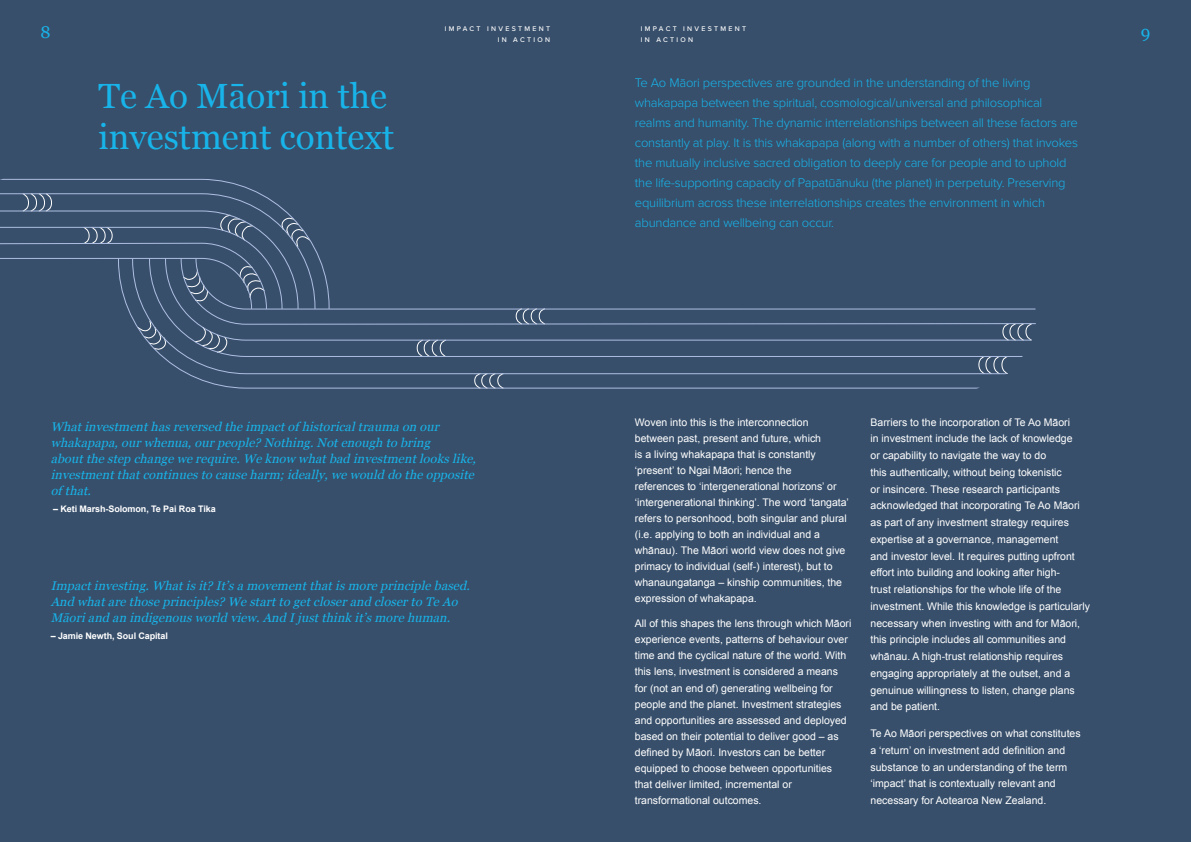
<style>
.page{position:relative;width:1191px;height:842px;background:#374f6b}
.page>*{position:absolute;margin:0;border:0;box-sizing:border-box;transform-origin:0 0}
.t1{font:35px/41px "Georgia";color:#18b4e9}
.t2{font:17px "Georgia";color:#18b4e9}
.t3{font:300 13px/20px "Proxima Nova";letter-spacing:-.015em;color:#18b4e9}
.t4{font:italic 12.5px/16px "Georgia";color:#18b4e9}
.t5{font:10.5px/16px "Arial";color:#fff}
.t6{font:700 9px "Arial";letter-spacing:-.01em;color:#fff}
.t7{font:500 7px/11px "Proxima Nova";letter-spacing:.33em;color:#fff}
</style>
<div class="page">
<svg style="left:128px;top:297px;width:851px;height:92px"></svg>
<svg style="left:0;top:179px;width:329px;height:130px"></svg>
<h2 class="t2" style="left:41px;top:20px;width:12px">8</h2>
<h1 class="t1" style="left:99px;top:74px;width:297px">Te Ao Māori in the investment context</h1>
<p class="t7" style="left:445px;top:23px;width:107px">IMPACT INVESTMENT</p>
<p class="t7" style="left:498px;top:34px;width:54px">IN ACTION</p>
<p class="t7" style="left:641px;top:23px;width:107px">IMPACT INVESTMENT<br>IN ACTION</p>
<h2 class="t2" style="left:1140px;top:20px;width:11px">9</h2>
<p class="t3" style="left:635px;top:73px;width:445px">Te Ao Māori perspectives are grounded in the understanding of the living whakapapa between the spiritual, cosmological/universal and philosophical realms and humanity. The dynamic interrelationships between all these factors are constantly at play. It is this whakapapa (along with a number of others) that invokes the mutually inclusive sacred obligation to deeply care for people and to uphold the life-supporting capacity of Papatūānuku (the planet) in perpetuity. Preserving equilibrium across these interrelationships creates the environment in which abundance and wellbeing can occur.</p>
<p class="t4" style="left:51px;top:418px;width:431px">Whatinvestmenthasreversed theimpactof historicaltraumaon our whakapapa,ourwhenua,ourpeople?Nothing.Notenough tobring aboutthestep changewerequire.Weknow whatbad investmentlookslike, investmentthatcontinuestocauseharm;ideally,wewould dotheopposite of that.</p>
<p class="t6" style="left:53px;top:503px;width:164px">– Keti Marsh-Solomon, Te Pai Roa Tika</p>
<p class="t4" style="left:51px;top:577px;width:424px">Impactinvesting.Whatisit?It’samovementthatismoreprinciplebased.<br>And whatarethoseprinciples?Westarttogetcloserand closertoTeAo<br>Māoriand an indigenousworld view.And Ijustthinkit’smorehuman.</p>
<p class="t6" style="left:51px;top:629px;width:119px">– Jamie Newth, Soul Capital</p>
<p class="t5" style="left:635px;top:414px;width:216px">Woven into this is the interconnection between past, present and future, which<br>is a living whakapapa that is constantly ‘present’ to Ngai Māori; hence the<br>references to ‘intergenerational horizons’ or ‘intergenerational thinking’. The word ‘tangata’ refers to personhood, both singular and plural (i.e. applying to both an individual and a whānau). The Māori world view does not give primacy to individual (self-) interest), but to whanaungatanga – kinship communities, the expression of whakapapa.</p>
<p class="t5" style="left:635px;top:616px;width:218px">All of this shapes the lens through which Māori experience events, patterns of behaviour over time and the cyclical nature of the world. With this lens, investment is considered a means for (not an end of) generating wellbeing for people and the planet. Investment strategies and opportunities are assessed and deployed based on their potential to deliver good – as defined by Māori. Investors can be better equipped to choose between opportunities that deliver limited, incremental or transformational outcomes.</p>
<p class="t5" style="left:870px;top:414px;width:221px;line-height:16.8px">Barriers to the incorporation of Te Ao Māori<br>in investment include the lack of knowledge<br>or capability to navigate the way to do<br>this authentically, without being tokenistic<br>or insincere. These research participants acknowledged that incorporating Te Ao Māori as part of any investment strategy requires expertise at a governance, management<br>and investor level. It requires putting upfront effort into building and looking after high-<br>trust relationships for the whole life of the investment. While this knowledge is particularly necessary when investing with and for Māori, this principle includes all communities and whānau. A high-trust relationship requires engaging appropriately at the outset, and a genuinue willingness to listen, change plans and be patient.</p>
<p class="t5" style="left:870px;top:725px;width:212px;line-height:16.8px">Te Ao Māori perspectives on what constitutes a ‘return’ on investment add definition and substance to an understanding of the term ‘impact’ that is contextually relevant and necessary for Aotearoa New Zealand.</p>
</div>
